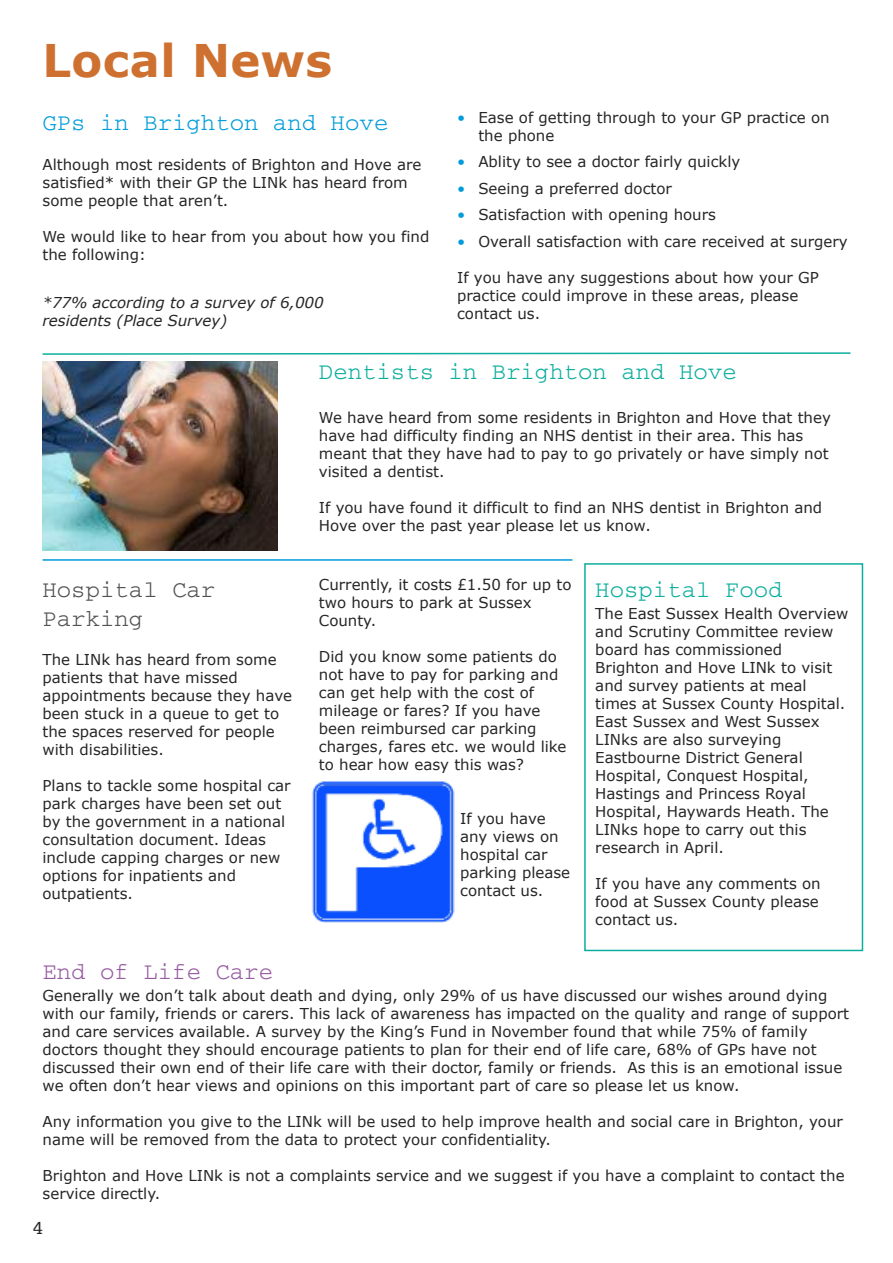
<style>
.page{position:relative;width:893px;height:1263px;background:#fff}
.page>*{position:absolute;margin:0;border:0;box-sizing:border-box;transform-origin:0 0}
.t1{font:700 45px "Verdana";letter-spacing:.01em;color:#ce7130}
.t2{font:24px "Courier";color:#0cae9d}
.t3{font:24px "Courier";color:#009cd9}
.t4{font:24px/28.8px "Courier";color:#525152}
.t5{font:24px "Courier";color:#965ba1}
.t6{font:18px "Serifa BT";color:#272627}
.t7{font:15px/18px "Verdana";color:#272627}
.t8{font:italic 15px/18px "Verdana";color:#272627}
.s1{color:#009cd9}
</style>
<div class="page">
<img style="left:43px;top:362px;width:235px;height:188px">
<svg style="left:42px;top:352px;width:809px;height:3px"></svg>
<img style="left:312px;top:781px;width:143px;height:141px">
<div style="left:584px;top:563px;width:279px;height:388px;border:2px solid #0cae9d"></div>
<hr style="left:43px;top:559px;width:529px;height:2px;background:#009cd9">
<h1 class="t1" style="left:43px;top:32px;width:291px">Local News</h1>
<h2 class="t3" style="left:43px;top:115px;width:347px">GPs in Brighton and Hove</h2>
<p class="t7" style="left:43px;top:155px;width:380px">Although most residents of Brighton and Hove are satisfied* with their GP the LINk has heard from some people that aren’t.</p>
<p class="t7" style="left:43px;top:227px;width:388px">We would like to hear from you about how you find the following:</p>
<p class="t7" style="left:478px;top:108px;width:353px;text-indent:-21px"><span class="s1">•</span> Ease of getting through to your GP practice on the phone</p>
<p class="t7" style="left:457px;top:152px;width:285px"><span class="s1">•</span> Ablity to see a doctor fairly quickly</p>
<p class="t7" style="left:457px;top:179px;width:216px"><span class="s1">•</span> Seeing a preferred doctor</p>
<p class="t7" style="left:457px;top:205px;width:260px"><span class="s1">•</span> Satisfaction with opening hours</p>
<p class="t7" style="left:457px;top:232px;width:392px"><span class="s1">•</span> Overall satisfaction with care received at surgery</p>
<p class="t7" style="left:457px;top:268px;width:363px">If you have any suggestions about how your GP practice could improve in these areas, please contact us.</p>
<p class="t8" style="left:43px;top:293px;width:283px">*77% according to a survey of 6,000 residents (Place Survey)</p>
<h2 class="t2" style="left:319px;top:364px;width:419px">Dentists in Brighton and Hove</h2>
<p class="t7" style="left:319px;top:408px;width:513px">We have heard from some residents in Brighton and Hove that they have had difficulty finding an NHS dentist in their area. This has meant that they have had to pay to go privately or have simply not visited a dentist.</p>
<p class="t7" style="left:319px;top:498px;width:505px">If you have found it difficult to find an NHS dentist in Brighton and<br>Hove over the past year please let us know.</p>
<h2 class="t4" style="left:43px;top:576px;width:174px">Hospital Car<br>Parking</h2>
<p class="t7" style="left:43px;top:650px;width:251px">The LINk has heard from some patients that have missed appointments because they have been stuck in a queue to get to the spaces reserved for people with disabilities.</p>
<p class="t7" style="left:43px;top:776px;width:250px">Plans to tackle some hospital car park charges have been set out by the government in a national consultation document. Ideas include capping charges or new options for inpatients and outpatients.</p>
<p class="t7" style="left:319px;top:575px;width:254px">Currently, it costs £1.50 for up to two hours to park at Sussex<br>County.</p>
<p class="t7" style="left:319px;top:647px;width:249px">Did you know some patients do not have to pay for parking and can get help with the cost of mileage or fares? If you have been reimbursed car parking charges, fares etc. we would like to hear how easy this was?</p>
<p class="t7" style="left:460px;top:809px;width:112px">If you have any views on hospital car parking please contact us.</p>
<h2 class="t2" style="left:595px;top:582px;width:189px">Hospital Food</h2>
<p class="t7" style="left:595px;top:604px;width:254px">The East Sussex Health Overview and Scrutiny Committee review board has commissioned<br>Brighton and Hove LINk to visit and survey patients at meal times at Sussex County Hospital.<br>East Sussex and West Sussex<br>LINks are also surveying<br>Eastbourne District General<br>Hospital, Conquest Hospital,<br>Hastings and Princess Royal<br>Hospital, Haywards Heath. The<br>LINks hope to carry out this research in April.</p>
<p class="t7" style="left:595px;top:874px;width:227px">If you have any comments on food at Sussex County please contact us.</p>
<h2 class="t5" style="left:43px;top:964px;width:232px">End of Life Care</h2>
<p class="t7" style="left:43px;top:986px;width:808px">Generally we don’t talk about death and dying, only 29% of us have discussed our wishes around dying with our family, friends or carers. This lack of awareness has impacted on the quality and range of support and care services available. A survey by the King’s Fund in November found that while 75% of family doctors thought they should encourage patients to plan for their end of life care, 68% of GPs have not discussed their own end of their life care with their doctor, family or friends. As this is an emotional issue we often don’t hear views and opinions on this important part of care so please let us know.</p>
<p class="t7" style="left:43px;top:1112px;width:802px">Any information you give to the LINk will be used to help improve health and social care in Brighton, your name will be removed from the data to protect your confidentiality.</p>
<p class="t7" style="left:43px;top:1166px;width:803px">Brighton and Hove LINk is not a complaints service and we suggest if you have a complaint to contact the service directly.</p>
<p class="t6" style="left:33px;top:1217px;width:11px">4</p>
</div>
